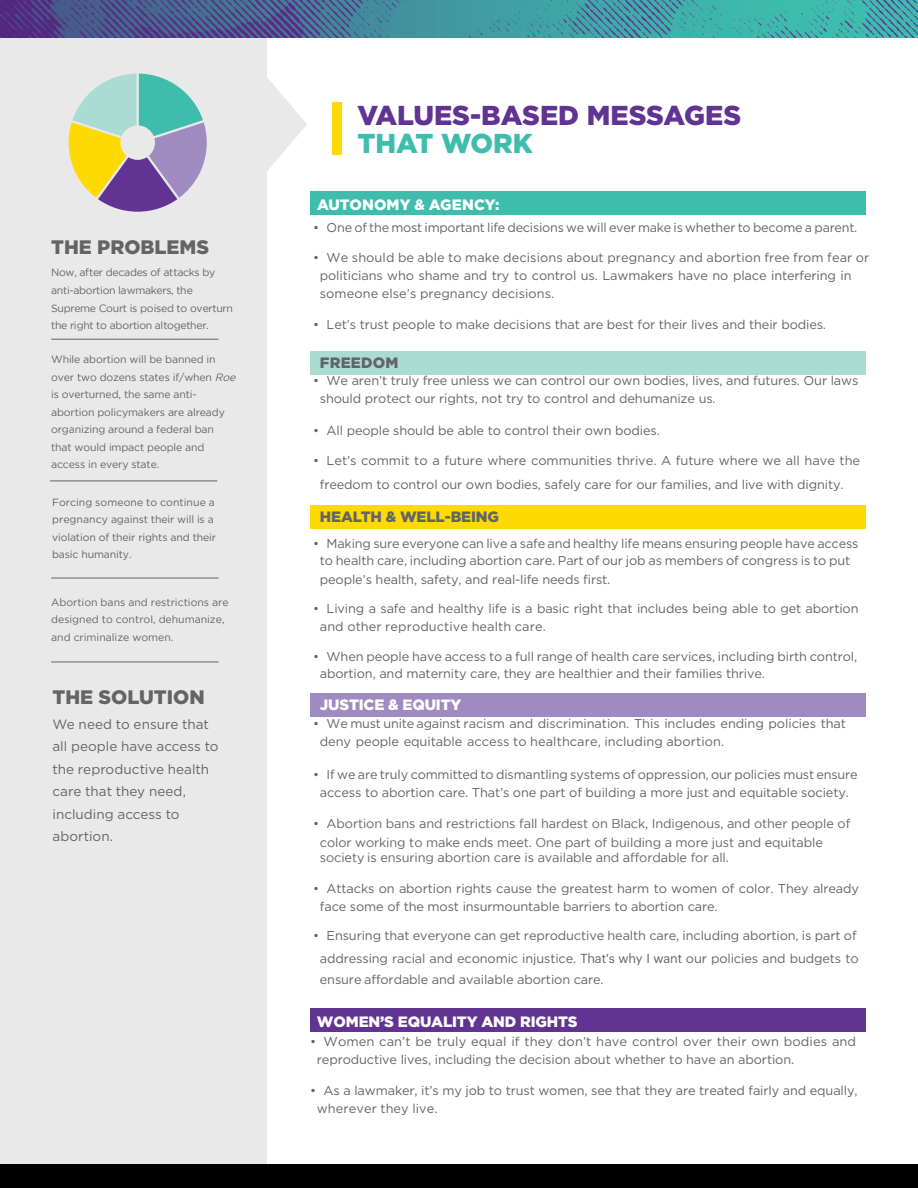
<style>
.page{position:relative;width:918px;height:1188px;background:#fff}
.page>*{position:absolute;margin:0;border:0;box-sizing:border-box;transform-origin:0 0}
.t1{font:900 27.3px "Gotham HTF";color:#613393}
.t2{font:900 27.3px "Gotham HTF";color:#3ebdad}
.t3{font:900 19.5px "Gotham HTF";color:#636466}
.t4{font:900 15px "Gotham";letter-spacing:-.01em;color:#fff}
.t5{font:900 15px "Gotham";letter-spacing:-.01em;color:#636466}
.t6{font:900 15px "Gotham";letter-spacing:.01em;color:#636466}
.t7{font:13.5px/22.5px "Gotham";color:#636466}
.t8{font:12.75px/18px "Gotham";letter-spacing:-.01em;color:#636466}
.t9{font:10.5px/17.5px "Gotham";letter-spacing:-.015em;color:#636466}
.s1{font-style:italic}
.s2{font-family:"Graphik"}
</style>
<div class="page">
<div style="left:310px;top:192px;width:556px;height:23px;background:#3ebdad"></div>
<div style="left:310px;top:351px;width:556px;height:23px;background:#aadcd4"></div>
<div style="left:310px;top:505px;width:556px;height:24px;background:#ffda00"></div>
<div style="left:310px;top:693px;width:556px;height:24px;background:#a08bc1"></div>
<div style="left:310px;top:1009px;width:556px;height:23px;background:#613393"></div>
<div style="left:0;top:37px;width:267px;height:1151px;background:#e9e9ea"></div>
<img style="left:832px;top:0;width:86px;height:37px">
<svg style="left:0;top:0;width:832px;height:37px;background:#457e99"></svg>
<div style="left:0;top:1164px;width:918px;height:24px;background:#000"></div>
<div style="left:332px;top:102px;width:10px;height:53px;background:#ffda00"></div>
<svg style="left:267px;top:78px;width:40px;height:93px"></svg>
<svg style="left:69px;top:74px;width:138px;height:138px"></svg>
<hr style="left:51px;top:339px;width:168px;height:1px;background:#636466">
<hr style="left:50px;top:481px;width:167px;height:1px;background:#636466">
<hr style="left:51px;top:662px;width:168px;height:1px;background:#636466">
<hr style="left:51px;top:578px;width:168px;height:1px;background:#636466">
<h2 class="t3" style="left:51px;top:236px;width:160px">THE PROBLEMS</h2>
<p class="t9" style="left:51px;top:263px;width:183px">Now, after decades of attacks by anti-abortion lawmakers, the Supreme Court is poised to overturn the right to abortion altogether.</p>
<p class="t9" style="left:51px;top:350px;width:189px">While abortion will be banned in over two dozens states if/when <span class="s1">Roe </span>is overturned, the same anti&shy;abortion policymakers are already organizing around a federal ban<br>that would impact people and access in every state.</p>
<p class="t9" style="left:52px;top:493px;width:166px">Forcing someone to continue a pregnancy against their will is a violation of their rights and their basic humanity.</p>
<p class="t9" style="left:51px;top:593px;width:179px">Abortion bans and restrictions are designed to control, dehumanize, and criminalize women.</p>
<h2 class="t3" style="left:52px;top:686px;width:154px">THE SOLUTION</h2>
<p class="t7" style="left:52px;top:713px;width:168px">We need to ensure that all people have access to the reproductive health care that they need, including access to abortion.</p>
<h1 class="t1" style="left:357px;top:99px;width:385px">VALUES-BASED MESSAGES</h1>
<h1 class="t2" style="left:357px;top:128px;width:177px">THAT WORK</h1>
<p class="t4" style="left:317px;top:194px;width:184px">AUTONOMY &amp; AGENCY:</p>
<p class="t8" style="left:313px;top:219px;width:546px">• One of the most important life decisions we will ever make is whether to become a parent.</p>
<p class="t8" style="left:320px;top:248px;width:551px;text-indent:-7px">• We should be able to make decisions about pregnancy and abortion free from fear or politicians who shame and try to control us. Lawmakers have no place interfering in someone else’s pregnancy decisions.</p>
<p class="t8" style="left:313px;top:315px;width:514px">• Let’s trust people to make decisions that are best for their lives and their bodies.</p>
<p class="t6" style="left:320px;top:352px;width:80px">FREEDOM</p>
<p class="t8" style="left:320px;top:372px;width:540px;text-indent:-7px">• We aren’t truly free unless we can control our own bodies, lives, and futures. Our laws should protect our rights, not try to control and dehumanize us.</p>
<p class="t8" style="left:313px;top:421px;width:348px">• All people should be able to control their own bodies.</p>
<p class="t8" style="left:320px;top:448px;width:542px;line-height:24.5px;text-indent:-7px">• Let’s commit to a future where communities thrive. A future where we all have the freedom to control our own bodies, safely care for our families, and live with dignity.</p>
<p class="t5" style="left:320px;top:506px;width:181px">HEALTH &amp; WELL-BEING</p>
<p class="t8" style="left:313px;top:534px;width:547px;line-height:17.1px;text-align:center">• Making sure everyone can live a safe and healthy life means ensuring people have access to health care, including abortion care. Part of our job as members of congress is to put</p>
<p class="t8" style="left:320px;top:570px;width:292px">people’s health, safety, and real-life needs first.</p>
<p class="t8" style="left:320px;top:599px;width:540px;text-indent:-7px">• Living a safe and healthy life is a basic right that includes being able to get abortion and other reproductive health care.</p>
<p class="t8" style="left:320px;top:647px;width:539px;text-indent:-7px">• When people have access to a full range of health care services, including birth control, abortion, and maternity care, they are healthier and their families thrive.</p>
<p class="t4" style="left:320px;top:694px;width:143px">JUSTICE &amp; EQUITY</p>
<p class="t8" style="left:320px;top:715px;width:528px;text-indent:-7px">• We must unite against racism and discrimination. This includes ending policies that deny people equitable access to healthcare, including abortion.</p>
<p class="t8" style="left:313px;top:766px;width:546px;text-align:center">• If we are truly committed to dismantling systems of oppression, our policies must ensure access to abortion care. That’s one part of building a more just and equitable society.</p>
<p class="t8" style="left:320px;top:814px;width:532px;line-height:18.8px;text-indent:-7px">• Abortion bans and restrictions fall hardest on Black, Indigenous, and other people of color working to make ends meet. One part of building a more just and equitable</p>
<p class="t8" style="left:320px;top:849px;width:411px">society is ensuring abortion care is available and affordable for all.</p>
<p class="t8" style="left:320px;top:879px;width:541px;text-indent:-7px">• Attacks on abortion rights cause the greatest harm to women of color. They already face some of the most insurmountable barriers to abortion care.</p>
<p class="t8" style="left:313px;top:923px;width:547px;line-height:23.1px;text-align:center">• Ensuring that everyone can get reproductive health care, including abortion, is part of addressing racial and economic injustice. <span class="s2">That's why I want</span> our policies and budgets to</p>
<p class="t8" style="left:320px;top:970px;width:285px">ensure affordable and available abortion care.</p>
<p class="t4" style="left:317px;top:1011px;width:262px">WOMEN’S EQUALITY AND RIGHTS</p>
<p class="t8" style="left:317px;top:1032px;width:541px;text-indent:-7px">• Women can’t be truly equal if they don’t have control over their own bodies and reproductive lives, including the decision about whether to have an abortion.</p>
<p class="t8" style="left:317px;top:1081px;width:542px;text-indent:-7px">• As a lawmaker, it’s my job to trust women, see that they are treated fairly and equally, wherever they live.</p>
</div>
